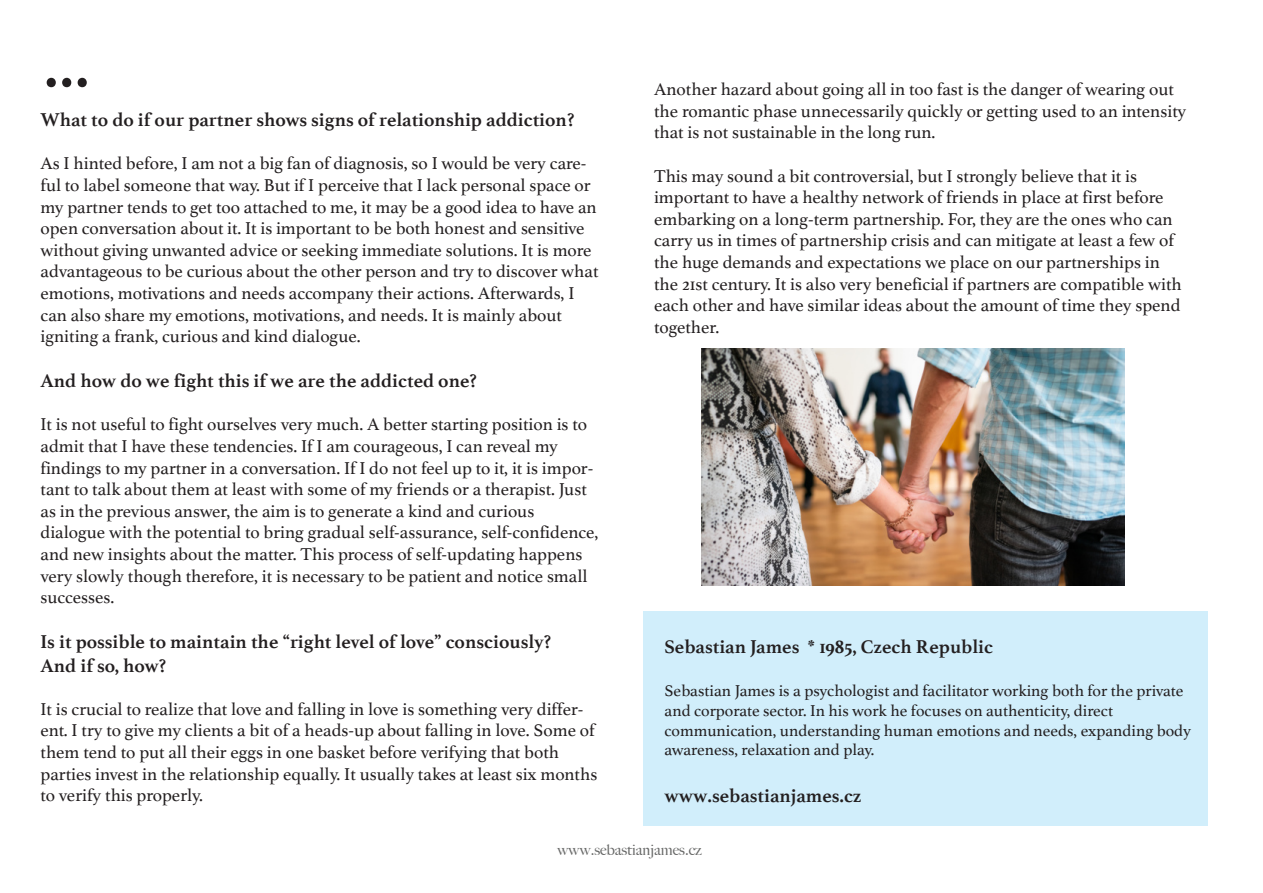
<style>
.page{position:relative;width:1263px;height:893px;background:#fff}
.page>*{position:absolute;margin:0;border:0;box-sizing:border-box;transform-origin:0 0}
.t1{font:72px "Athelas";color:#231f20}
.t2{font:700 19.5px/23.4px "Athelas";color:#231f20}
.t3{font:18px/21.6px "Athelas";color:#231f20}
.t4{font:16.5px/19.8px "Athelas";color:#231f20}
.t5{font:500 15px "Big Caslon";color:#666766}
</style>
<div class="page">
<div style="left:644px;top:611px;width:564px;height:215px;background:#d1eefb"></div>
<img style="left:701px;top:349px;width:423px;height:236px">
<h1 class="t1" style="left:44px;top:36px;width:48px">...</h1>
<p class="t2" style="left:40px;top:110px;width:535px">What to do if our partner shows signs of relationship addiction?</p>
<p class="t3" style="left:40px;top:154px;width:559px">As I hinted before, I am not a big fan of diagnosis, so I would be very care&shy;ful to label someone that way. But if I perceive that I lack personal space or my partner tends to get too attached to me, it may be a good idea to have an open conversation about it. It is important to be both honest and sensitive without giving unwanted advice or seeking immediate solutions. It is more advantageous to be curious about the other person and try to discover what emotions, motivations and needs accompany their actions. Afterwards, I can also share my emotions, motivations, and needs. It is mainly about igniting a frank, curious and kind dialogue.</p>
<p class="t2" style="left:40px;top:371px;width:438px">And how do we fight this if we are the addicted one?</p>
<p class="t3" style="left:40px;top:415px;width:559px">It is not useful to fight ourselves very much. A better starting position is to admit that I have these tendencies. If I am courageous, I can reveal my findings to my partner in a conversation. If I do not feel up to it, it is impor&shy;tant to talk about them at least with some of my friends or a therapist. Just as in the previous answer, the aim is to generate a kind and curious dialogue with the potential to bring gradual self-assurance, self-confidence, and new insights about the matter. This process of self-updating happens very slowly though therefore, it is necessary to be patient and notice small successes.</p>
<p class="t2" style="left:40px;top:632px;width:512px">Is it possible to maintain the “right level of love” consciously?<br>And if so, how?</p>
<p class="t3" style="left:40px;top:700px;width:558px">It is crucial to realize that love and falling in love is something very differ&shy;ent. I try to give my clients a bit of a heads-up about falling in love. Some of them tend to put all their eggs in one basket before verifying that both parties invest in the relationship equally. It usually takes at least six months to verify this properly.</p>
<p class="t3" style="left:654px;top:80px;width:534px">Another hazard about going all in too fast is the danger of wearing out the romantic phase unnecessarily quickly or getting used to an intensity that is not sustainable in the long run.</p>
<p class="t3" style="left:654px;top:167px;width:529px">This may sound a bit controversial, but I strongly believe that it is important to have a healthy network of friends in place at first before embarking on a long-term partnership. For, they are the ones who can carry us in times of partnership crisis and can mitigate at least a few of the huge demands and expectations we place on our partnerships in the 21st century. It is also very beneficial if partners are compatible with each other and have similar ideas about the amount of time they spend together.</p>
<p class="t2" style="left:664px;top:637px;width:330px">Sebastian James * 1985, Czech Republic</p>
<p class="t4" style="left:664px;top:682px;width:528px">Sebastian James is a psychologist and facilitator working both for the private and corporate sector. In his work he focuses on authenticity, direct communication, understanding human emotions and needs, expanding body awareness, relaxation and play.</p>
<p class="t2" style="left:664px;top:786px;width:198px">www.sebastianjames.cz</p>
<p class="t5" style="left:558px;top:844px;width:146px">www.sebastianjames.cz</p>
</div>
